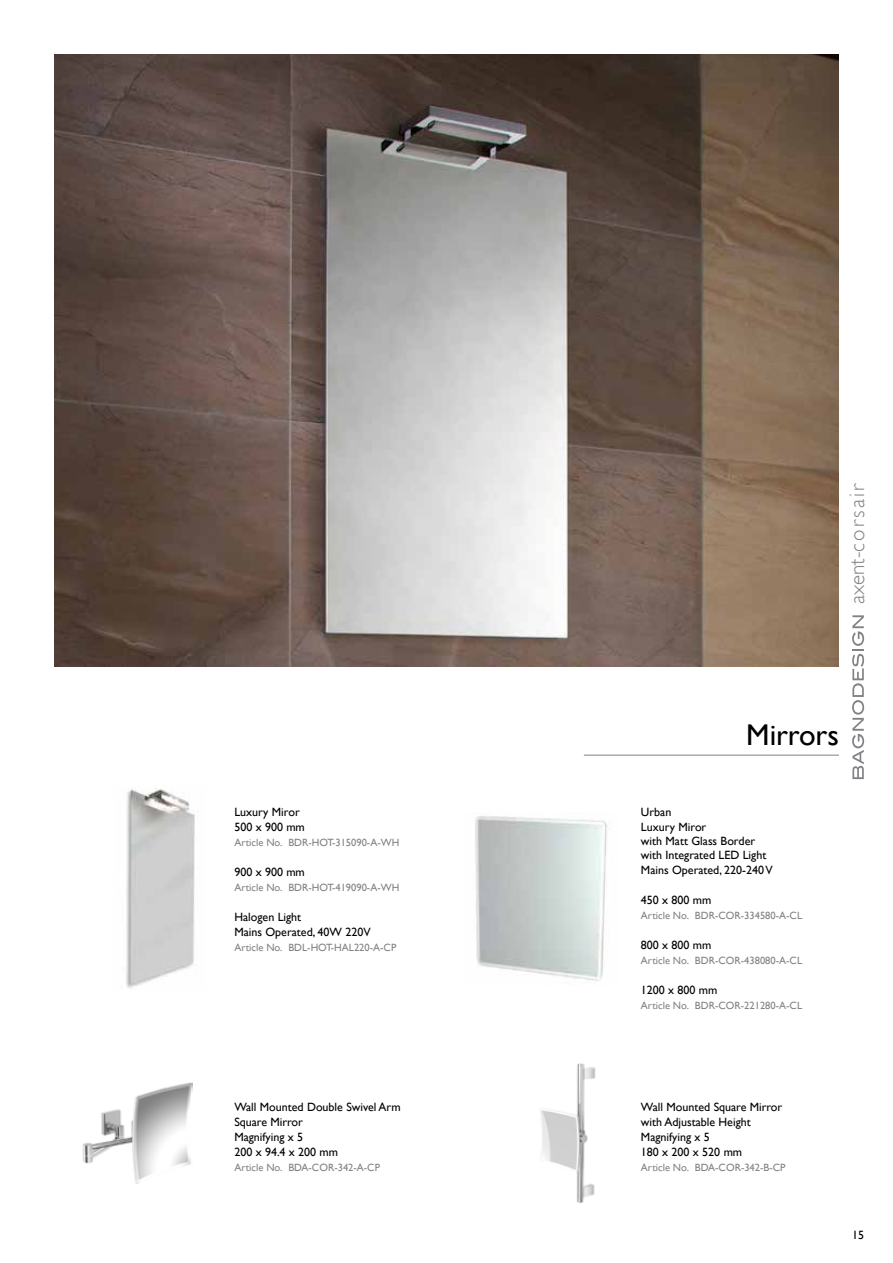
<style>
.page{position:relative;width:893px;height:1263px;background:#fff}
.page>*{position:absolute;margin:0;border:0;box-sizing:border-box;transform-origin:0 0}
.t1{font:30px "Gill Sans";color:#000}
.t2{font:300 21px "Gill Sans";letter-spacing:.1em;color:#808285}
.t3{font:12px/15px "Gill Sans";color:#000}
.t4{font:10.5px "Gill Sans";color:#808285}
</style>
<div class="page">
<svg style="left:852px;top:615px;width:12px;height:164px"></svg>
<hr style="left:584px;top:755px;width:255px;height:1px;background:#808285">
<img style="left:82px;top:1082px;width:110px;height:102px">
<img style="left:540px;top:1063px;width:56px;height:140px">
<img style="left:126px;top:788px;width:71px;height:200px">
<img style="left:475px;top:816px;width:135px;height:165px">
<img style="left:54px;top:54px;width:785px;height:612px">
<p class="t3" style="left:234px;top:804px;width:72px">Luxury Miror<br>500 x 900 mm</p>
<p class="t4" style="left:234px;top:836px;width:166px">Article No. BDR-HOT-315090-A-WH</p>
<p class="t3" style="left:234px;top:864px;width:72px">900 x 900 mm</p>
<p class="t4" style="left:234px;top:881px;width:166px">Article No. BDR-HOT-419090-A-WH</p>
<p class="t3" style="left:234px;top:909px;width:138px">Halogen Light<br>Mains Operated, 40W 220V</p>
<p class="t4" style="left:234px;top:941px;width:164px">Article No. BDL-HOT-HAL220-A-CP</p>
<p class="t3" style="left:234px;top:1099px;width:168px">Wall Mounted Double Swivel Arm<br>Square Mirror<br>Magnifying x 5<br>200 x 94.4 x 200 mm</p>
<p class="t4" style="left:234px;top:1161px;width:147px">Article No. BDA-COR-342-A-CP</p>
<h2 class="t2" style="left:845px;top:604px;width:122px;rotate:-90deg">axent-corsair</h2>
<h1 class="t1" style="left:746px;top:717px;width:94px">Mirrors</h1>
<p class="t3" style="left:641px;top:804px;width:133px">Urban<br>Luxury Miror<br>with Matt Glass Border with Integrated LED Light<br>Mains Operated, 220-240 V</p>
<p class="t3" style="left:641px;top:893px;width:72px">450 x 800 mm</p>
<p class="t4" style="left:641px;top:910px;width:163px">Article No. BDR-COR-334580-A-CL</p>
<p class="t3" style="left:641px;top:938px;width:72px">800 x 800 mm</p>
<p class="t4" style="left:641px;top:955px;width:163px">Article No. BDR-COR-438080-A-CL</p>
<p class="t3" style="left:641px;top:983px;width:78px">1200 x 800 mm</p>
<p class="t4" style="left:641px;top:1000px;width:163px">Article No. BDR-COR-221280-A-CL</p>
<p class="t3" style="left:641px;top:1099px;width:143px">Wall Mounted Square Mirror with Adjustable Height<br>Magnifying x 5<br>180 x 200 x 520 mm</p>
<p class="t4" style="left:641px;top:1161px;width:146px">Article No. BDA-COR-342-B-CP</p>
<p class="t3" style="left:852px;top:1227px;width:13px">15</p>
</div>
